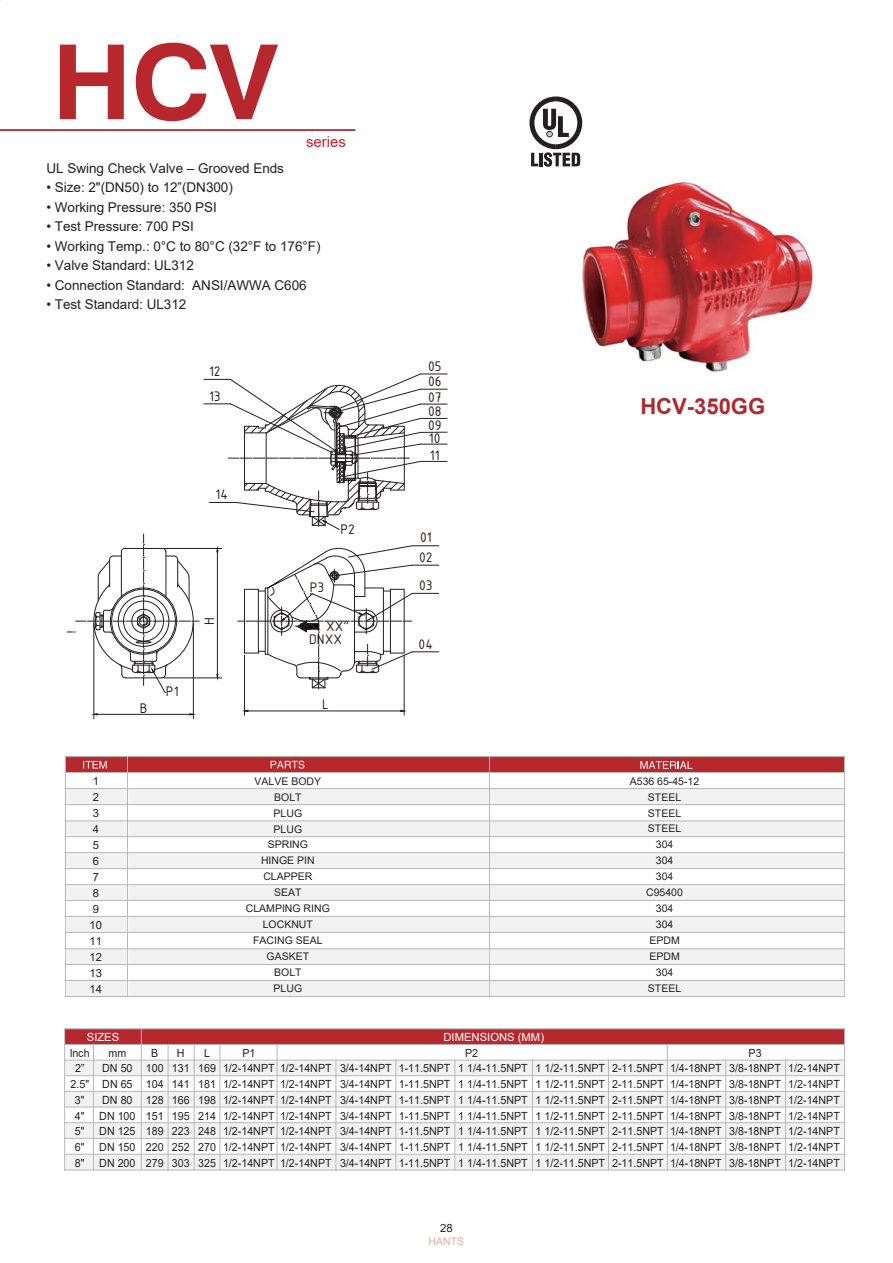
<style>
.page{position:relative;width:893px;height:1263px;background:#fff}
.page>*{position:absolute;margin:0;border:0;box-sizing:border-box;transform-origin:0 0}
.t1{font:700 103.65px "Swiss 721 BT";color:#b7282e;scale:1.04 1}
.t2{font:700 22.05px "Arial";color:#ab2a2f}
.t3{font:15px/14.4px "ISOCPEUR";color:#231a16}
.t4{font:15px "Arial";color:#b7282e}
.t5{font:13.5px "Arial";color:#231f20}
.t6{font:11.25px/15.8px "Arial";color:#231f20;text-align:justify;scale:.95 1}
.t7{font:11.25px/15.9px "Arial";color:#231f20}
.t8{font:11.25px "Arial";color:#fff}
.t9{font:10.5px/15.9px "Arial";color:#231f20;text-align:center}
.t10{font:10.5px "Arial";color:#ddaf9f}
</style>
<div class="page">
<div style="left:65px;top:1029px;width:780px;height:15px;background:#b7282e"></div>
<div style="left:65px;top:1060px;width:780px;height:16px;background:#f3f2f2"></div>
<div style="left:65px;top:1091px;width:780px;height:16px;background:#f3f2f2"></div>
<div style="left:65px;top:1123px;width:780px;height:16px;background:#f3f2f2"></div>
<div style="left:65px;top:1154px;width:780px;height:16px;background:#f3f2f2"></div>
<hr style="left:64px;top:1029px;width:1px;height:141px;background:#b7b7b9">
<hr style="left:65px;top:1138px;width:779px;height:1px;background:#b7b7b9">
<hr style="left:65px;top:1154px;width:779px;height:1px;background:#b7b7b9">
<hr style="left:65px;top:1170px;width:779px;height:1px;background:#b7b7b9">
<hr style="left:65px;top:1028px;width:779px;height:1px;background:#b7b7b9">
<hr style="left:93px;top:1044px;width:1px;height:126px;background:#b7b7b9">
<hr style="left:168px;top:1044px;width:1px;height:126px;background:#b7b7b9">
<hr style="left:194px;top:1044px;width:1px;height:126px;background:#b7b7b9">
<hr style="left:220px;top:1044px;width:1px;height:126px;background:#b7b7b9">
<hr style="left:277px;top:1044px;width:1px;height:126px;background:#b7b7b9">
<hr style="left:335px;top:1060px;width:1px;height:110px;background:#b7b7b9">
<hr style="left:395px;top:1060px;width:1px;height:110px;background:#b7b7b9">
<hr style="left:454px;top:1060px;width:1px;height:110px;background:#b7b7b9">
<hr style="left:532px;top:1060px;width:1px;height:110px;background:#b7b7b9">
<hr style="left:608px;top:1060px;width:1px;height:110px;background:#b7b7b9">
<hr style="left:667px;top:1044px;width:1px;height:126px;background:#b7b7b9">
<hr style="left:725px;top:1060px;width:1px;height:110px;background:#b7b7b9">
<hr style="left:785px;top:1060px;width:1px;height:110px;background:#b7b7b9">
<hr style="left:141px;top:1029px;width:1px;height:141px;background:#b7b7b9">
<hr style="left:844px;top:1029px;width:1px;height:141px;background:#b7b7b9">
<hr style="left:65px;top:1044px;width:779px;height:1px;background:#b7b7b9">
<hr style="left:65px;top:1060px;width:779px;height:1px;background:#b7b7b9">
<hr style="left:65px;top:1075px;width:779px;height:1px;background:#b7b7b9">
<hr style="left:65px;top:1091px;width:779px;height:1px;background:#b7b7b9">
<hr style="left:65px;top:1107px;width:779px;height:1px;background:#b7b7b9">
<hr style="left:65px;top:1122px;width:779px;height:1px;background:#b7b7b9">
<div style="left:66px;top:789px;width:778px;height:15px;background:#f3f2f2"></div>
<div style="left:66px;top:822px;width:778px;height:14px;background:#f3f2f2"></div>
<div style="left:66px;top:853px;width:778px;height:15px;background:#f3f2f2"></div>
<div style="left:66px;top:885px;width:778px;height:15px;background:#f3f2f2"></div>
<div style="left:65px;top:757px;width:779px;height:15px;background:#b7282e"></div>
<svg style="left:83px;top:761px;width:24px;height:8px"></svg>
<svg style="left:271px;top:761px;width:33px;height:8px"></svg>
<svg style="left:640px;top:761px;width:52px;height:8px"></svg>
<hr style="left:65px;top:756px;width:780px;height:1px;background:#b7b7b9">
<hr style="left:65px;top:772px;width:780px;height:1px;background:#b7b7b9">
<hr style="left:65px;top:788px;width:780px;height:1px;background:#b7b7b9">
<hr style="left:65px;top:804px;width:780px;height:1px;background:#b7b7b9">
<hr style="left:65px;top:836px;width:780px;height:1px;background:#b7b7b9">
<hr style="left:65px;top:852px;width:780px;height:1px;background:#b7b7b9">
<hr style="left:65px;top:868px;width:780px;height:1px;background:#b7b7b9">
<hr style="left:65px;top:756px;width:1px;height:241px;background:#b7b7b9">
<hr style="left:128px;top:756px;width:1px;height:241px;background:#b7b7b9">
<hr style="left:489px;top:756px;width:1px;height:241px;background:#b7b7b9">
<hr style="left:65px;top:884px;width:780px;height:1px;background:#b7b7b9">
<hr style="left:65px;top:900px;width:780px;height:1px;background:#b7b7b9">
<hr style="left:844px;top:756px;width:1px;height:241px;background:#b7b7b9">
<hr style="left:65px;top:821px;width:780px;height:1px;background:#b7b7b9">
<div style="left:65px;top:917px;width:780px;height:15px;background:#f3f2f2"></div>
<svg style="left:65px;top:949px;width:780px;height:15px"></svg>
<div style="left:65px;top:981px;width:780px;height:15px;background:#f3f2f2"></div>
<hr style="left:65px;top:916px;width:780px;height:1px;background:#b7b7b9">
<hr style="left:65px;top:932px;width:780px;height:1px;background:#b7b7b9">
<hr style="left:65px;top:964px;width:780px;height:1px;background:#b7b7b9">
<hr style="left:65px;top:980px;width:780px;height:1px;background:#b7b7b9">
<hr style="left:65px;top:996px;width:780px;height:1px;background:#b7b7b9">
<hr style="left:65px;top:948px;width:780px;height:1px;background:#b7b7b9">
<hr style="left:404px;top:655px;width:1px;height:60px;background:#231f20">
<hr style="left:244px;top:655px;width:1px;height:60px;background:#231f20">
<hr style="left:248px;top:711px;width:153px;height:1px;background:#231f20">
<hr style="left:94px;top:623px;width:1px;height:96px;background:#231f20">
<hr style="left:193px;top:623px;width:1px;height:96px;background:#231f20">
<hr style="left:97px;top:714px;width:93px;height:1px;background:#231f20">
<svg style="left:93px;top:713px;width:5px;height:3px"></svg>
<svg style="left:189px;top:713px;width:5px;height:3px"></svg>
<svg style="left:67px;top:374px;width:380px;height:319px"></svg>
<img style="left:581px;top:181px;width:234px;height:191px">
<hr style="left:0;top:130px;width:355px;height:1px;background:#ac2a2f">
<svg style="left:529px;top:96px;width:53px;height:71px"></svg>
<div style="left:546px;top:131px;width:7px;height:6px;border:1px solid #231f20;border-radius:50%"></div>
<h1 class="t1" style="left:52px;top:19px;width:218px">HCV</h1>
<h3 class="t4" style="left:306px;top:134px;width:41px">series</h3>
<p class="t5" style="left:46px;top:160px;width:239px">UL Swing Check Valve – Grooved Ends</p>
<p class="t5" style="left:46px;top:180px;width:188px">• Size: 2"(DN50) to 12”(DN300)</p>
<p class="t5" style="left:46px;top:199px;width:172px">• Working Pressure: 350 PSI</p>
<p class="t5" style="left:46px;top:219px;width:149px">• Test Pressure: 700 PSI</p>
<p class="t5" style="left:46px;top:238px;width:276px">• Working Temp.: 0°C to 80°C (32°F to 176°F)</p>
<p class="t5" style="left:46px;top:258px;width:149px">• Valve Standard: UL312</p>
<p class="t5" style="left:46px;top:277px;width:262px">• Connection Standard: ANSI/AWWA C606</p>
<p class="t5" style="left:46px;top:297px;width:141px">• Test Standard: UL312</p>
<h3 class="t3" style="left:209px;top:361px;width:13px;line-height:24.5px">12<br>13</h3>
<h3 class="t3" style="left:216px;top:489px;width:14px">14</h3>
<h3 class="t3" style="left:166px;top:686px;width:14px">P1</h3>
<h3 class="t3" style="left:204px;top:625px;width:9px;rotate:-90deg">H</h3>
<h3 class="t3" style="left:340px;top:523px;width:16px">P2</h3>
<h3 class="t3" style="left:310px;top:581px;width:16px">P3</h3>
<h3 class="t3" style="left:326px;top:620px;width:25px">XX”</h3>
<h3 class="t3" style="left:309px;top:634px;width:34px">DNXX</h3>
<h3 class="t3" style="left:140px;top:702px;width:9px">B</h3>
<h3 class="t3" style="left:322px;top:698px;width:8px">L</h3>
<h3 class="t3" style="left:428px;top:360px;width:15px;text-align:justify">05<br>06<br>07<br>08<br>09<br>10</h3>
<h3 class="t3" style="left:430px;top:449px;width:11px">11</h3>
<h3 class="t3" style="left:419px;top:529px;width:15px;line-height:19.8px">01<br>02</h3>
<h3 class="t3" style="left:419px;top:580px;width:15px">03</h3>
<h3 class="t3" style="left:419px;top:638px;width:16px">04</h3>
<h2 class="t2" style="left:640px;top:394px;width:126px">HCV-350GG</h2>
<p class="t7" style="left:90px;top:773px;width:14px">1<br>2<br>3<br>4<br>5<br>6<br>7<br>8<br>9<br>10<br>11<br>12<br>13<br>14</p>
<p class="t9" style="left:246px;top:773px;width:85px">VALVE BODY<br>BOLT<br>PLUG<br>PLUG<br>SPRING<br>HINGE PIN<br>CLAPPER<br>SEAT<br>CLAMPING RING<br>LOCKNUT<br>FACING SEAL<br>GASKET<br>BOLT<br>PLUG</p>
<p class="t9" style="left:630px;top:773px;width:71px">A536 65-45-12<br>STEEL<br>STEEL<br>STEEL<br>304<br>304<br>304<br>C95400<br>304<br>304<br>EPDM<br>EPDM<br>304<br>STEEL</p>
<p class="t8" style="left:87px;top:1031px;width:34px">SIZES</p>
<p class="t8" style="left:443px;top:1031px;width:102px">DIMENSIONS (MM)</p>
<p class="t6" style="left:70px;top:1045px;width:22px;text-align:center">lnch<br>2”<br>2.5"<br>3"<br>4"<br>5"<br>6"<br>8"</p>
<p class="t6" style="left:99px;top:1045px;width:40px;text-align:center">mm<br>DN 50<br>DN 65<br>DN 80<br>DN 100<br>DN 125<br>DN 150<br>DN 200</p>
<p class="t6" style="left:146px;top:1045px;width:20px;text-align:center">B<br>100<br>104<br>128<br>151<br>189<br>220<br>279</p>
<p class="t6" style="left:172px;top:1045px;width:20px;text-align:center">H<br>131<br>141<br>166<br>195<br>223<br>252<br>303</p>
<p class="t6" style="left:198px;top:1045px;width:20px;text-align:center">L<br>169<br>181<br>198<br>214<br>248<br>270<br>325</p>
<p class="t6" style="left:223px;top:1045px;width:56px;text-align:center">P1<br>1/2-14NPT<br>1/2-14NPT<br>1/2-14NPT<br>1/2-14NPT<br>1/2-14NPT<br>1/2-14NPT<br>1/2-14NPT</p>
<p class="t6" style="left:465px;top:1045px;width:15px">P2</p>
<p class="t6" style="left:729px;top:1045px;width:56px;text-align:center">P3<br>3/8-18NPT<br>3/8-18NPT<br>3/8-18NPT<br>3/8-18NPT<br>3/8-18NPT<br>3/8-18NPT<br>3/8-18NPT</p>
<p class="t6" style="left:340px;top:1061px;width:56px">3/4-14NPT 3/4-14NPT 3/4-14NPT 3/4-14NPT 3/4-14NPT 3/4-14NPT 3/4-14NPT</p>
<p class="t6" style="left:399px;top:1061px;width:56px">1-11.5NPT 1-11.5NPT 1-11.5NPT 1-11.5NPT 1-11.5NPT 1-11.5NPT 1-11.5NPT</p>
<p class="t6" style="left:458px;top:1061px;width:75px">1 1/4-11.5NPT 1 1/4-11.5NPT 1 1/4-11.5NPT 1 1/4-11.5NPT 1 1/4-11.5NPT 1 1/4-11.5NPT 1 1/4-11.5NPT</p>
<p class="t6" style="left:536px;top:1061px;width:75px">1 1/2-11.5NPT 1 1/2-11.5NPT 1 1/2-11.5NPT 1 1/2-11.5NPT 1 1/2-11.5NPT 1 1/2-11.5NPT 1 1/2-11.5NPT</p>
<p class="t6" style="left:612px;top:1061px;width:56px">2-11.5NPT 2-11.5NPT 2-11.5NPT 2-11.5NPT 2-11.5NPT 2-11.5NPT 2-11.5NPT</p>
<p class="t6" style="left:670px;top:1061px;width:56px">1/4-18NPT 1/4-18NPT 1/4-18NPT 1/4-18NPT 1/4-18NPT 1/4-18NPT 1/4-18NPT</p>
<p class="t6" style="left:280px;top:1061px;width:56px">1/2-14NPT 1/2-14NPT 1/2-14NPT 1/2-14NPT 1/2-14NPT 1/2-14NPT 1/2-14NPT</p>
<p class="t6" style="left:788px;top:1061px;width:56px">1/2-14NPT 1/2-14NPT 1/2-14NPT 1/2-14NPT 1/2-14NPT 1/2-14NPT 1/2-14NPT</p>
<p class="t7" style="left:440px;top:1220px;width:14px">28</p>
<p class="t10" style="left:428px;top:1236px;width:37px">HANTS</p>
</div>
